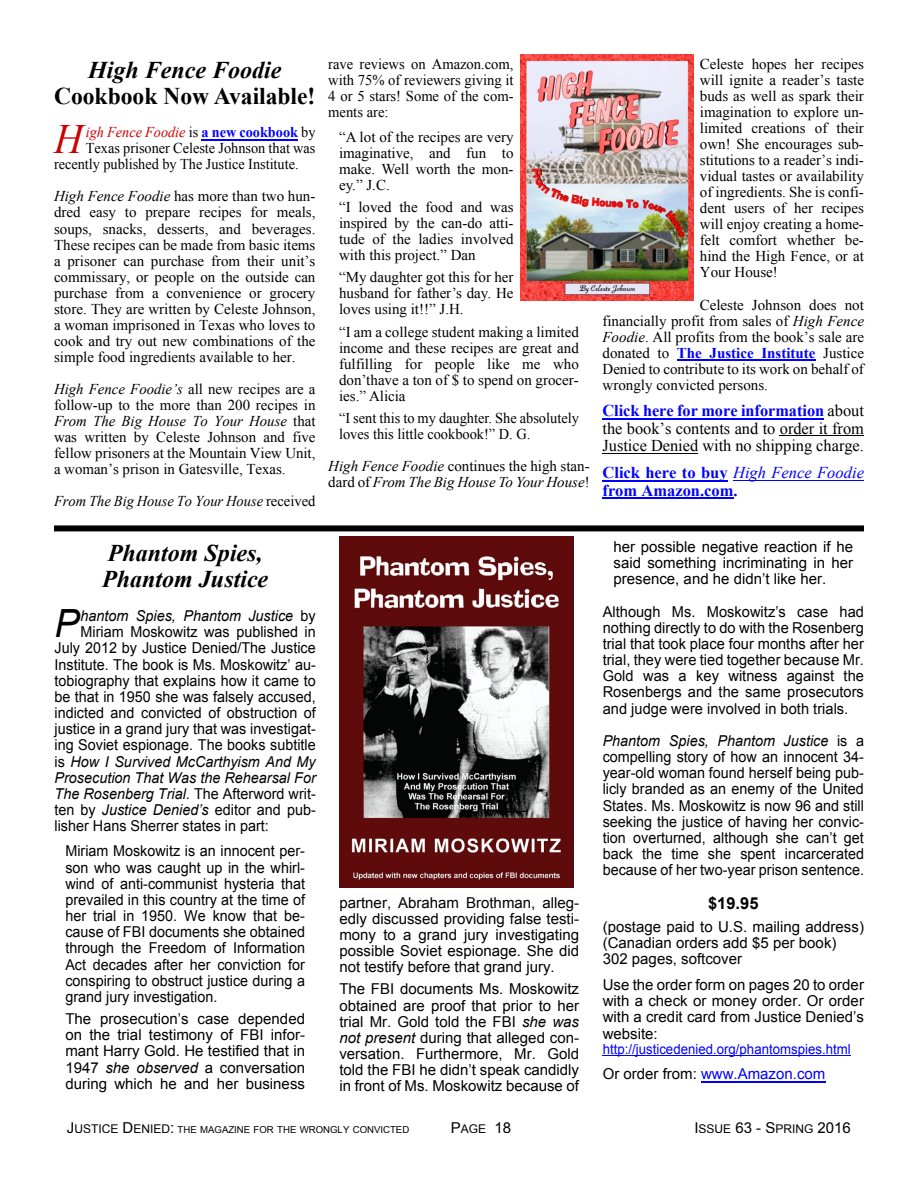
<style>
.page{position:relative;width:918px;height:1188px;background:#fff}
.page>*{position:absolute;margin:0;border:0;box-sizing:border-box;transform-origin:0 0}
.t1{font:italic 41.7px "Times New Roman";color:#c00;scale:.95 1}
.t2{font:italic 38.85px "Arial";color:#000;scale:.96 1}
.t3{font:italic 700 24px/26px "Times New Roman";color:#000}
.t4{font:700 24px "Times New Roman";color:#000}
.t5{font:16.5px/17.7px "Times New Roman";color:#000;text-align:justify}
.t6{font:700 16.5px/17.7px "Times New Roman";color:#00f}
.t7{font:700 16.5px "Arial";color:#000}
.t8{font:15px/16px "Times New Roman";color:#000;text-align:justify}
.t9{font:15px/16.2px "Arial";color:#000;text-align:justify}
.t10{font:15px/16.2px "Arial";color:#000;text-align:justify;scale:.96 1}
.t11{font:italic 15px/16px "Times New Roman";color:#000}
.t12{font:italic 15px "Arial";color:#000;scale:.96 1}
.t13{font:15px "Times New Roman";color:#000;scale:.95 1}
.t14{font:15px/16px "Times New Roman";color:#000;scale:.96 1}
.t15{font:italic 15px "Times New Roman";color:#c00;scale:.95 1}
.t16{font:15px "Arial";color:#00f}
.t17{font:13.95px "Arial";color:#00f;scale:.95 1}
.t18{font:9.6px "Arial";color:#000}
.s1{font-style:normal;color:#000}
.s2{font-weight:700;font-style:normal;color:#00f}
.s3{font-style:italic}
.s4{font-style:normal}
.s5{font-weight:700;color:#00f}
.s6{font-weight:400;font-style:italic}
.s7{color:#00c}
.s8{color:#000}
.s9{font-size:15px}
.s10{font-size:12px}
</style>
<div class="page">
<hr style="left:603px;top:1055px;width:248px;height:1px;background:#00f">
<hr style="left:701px;top:1081px;width:124px;height:1px;background:#00f">
<img style="left:339px;top:537px;width:234px;height:350px">
<div style="left:54px;top:525px;width:810px;height:6px;background:#000"></div>
<hr style="left:201px;top:139px;width:97px;height:1px;background:#00f">
<hr style="left:677px;top:359px;width:139px;height:2px;background:#00f">
<hr style="left:603px;top:418px;width:221px;height:1px;background:#00f">
<hr style="left:780px;top:435px;width:84px;height:1px;background:#000">
<hr style="left:603px;top:453px;width:95px;height:1px;background:#000">
<hr style="left:603px;top:480px;width:125px;height:1px;background:#00f">
<hr style="left:733px;top:480px;width:131px;height:1px;background:#00f">
<hr style="left:603px;top:497px;width:131px;height:2px;background:#00f">
<img style="left:520px;top:54px;width:173px;height:247px">
<h3 class="t3" style="left:88px;top:59px;width:195px">High Fence Foodie</h3>
<h3 class="t4" style="left:54px;top:87px;width:263px">Cookbook Now Available!</h3>
<h1 class="t1" style="left:54px;top:124px;width:32px">H</h1>
<p class="t15" style="left:86px;top:127px;width:243px">igh Fence Foodie <span class="s1">is</span> <span class="s2">a new cookbook</span> <span class="s1">by</span></p>
<p class="t13" style="left:86px;top:143px;width:243px">Texas prisoner Celeste Johnson that was</p>
<p class="t13" style="left:54px;top:159px;width:259px">recently published by The Justice Institute.</p>
<p class="t8" style="left:54px;top:190px;width:263px"><span class="s3">High Fence Foodie</span> has more than two hun&shy;dred easy to prepare recipes for meals, soups, snacks, desserts, and beverages.<br>These recipes can be made from basic items a prisoner can purchase from their unit’s commissary, or people on the outside can purchase from a convenience or grocery store. They are written by Celeste Johnson, a woman imprisoned in Texas who loves to cook and try out new combinations of the simple food ingredients available to her.</p>
<p class="t8" style="left:54px;top:382px;width:263px"><span class="s3">High Fence Foodie’s</span> all new recipes are a follow-up to the more than 200 recipes in <span class="s3">From The Big House To Your House</span> that was written by Celeste Johnson and five fellow prisoners at the Mountain View Unit, a woman’s prison in Gatesville, Texas.</p>
<p class="t11" style="left:54px;top:494px;width:263px">From The Big House To Your House <span class="s4">received</span></p>
<p class="t8" style="left:328px;top:57px;width:187px">rave reviews on Amazon.com, with 75% of reviewers giving it 4 or 5 stars! Some of the com&shy;ments are:</p>
<p class="t8" style="left:339px;top:131px;width:176px">“A lot of the recipes are very imaginative, and fun to make. Well worth the mon&shy;ey.” J.C.</p>
<p class="t8" style="left:339px;top:201px;width:176px">“I loved the food and was inspired by the can-do atti&shy;tude of the ladies involved with this project.” Dan</p>
<p class="t8" style="left:339px;top:271px;width:176px">“My daughter got this for her husband for father’s day. He loves using it!!” J.H.</p>
<p class="t8" style="left:339px;top:325px;width:241px">“I am a college student making a limited income and these recipes are great and fulfilling for people like me who don’thave a ton of $ to spend on grocer&shy;ies.” Alicia</p>
<p class="t14" style="left:339px;top:411px;width:251px">“I sent this to my daughter. She absolutely loves this little cookbook!” D. G.</p>
<p class="t11" style="left:328px;top:459px;width:263px">High Fence Foodie <span class="s4">continues the high stan&shy;dard of</span> From The Big House To Your House<span class="s4">!</span></p>
<h3 class="t3" style="left:102px;top:542px;width:168px">Phantom Spies,<br>Phantom Justice</h3>
<h2 class="t2" style="left:55px;top:609px;width:27px">P</h2>
<p class="t12" style="left:81px;top:610px;width:247px">hantom Spies, Phantom Justice <span class="s4">by</span></p>
<p class="t10" style="left:81px;top:625px;width:247px">Miriam Moskowitz was published in</p>
<p class="t10" style="left:55px;top:641px;width:274px">July 2012 by Justice Denied/The Justice</p>
<p class="t10" style="left:55px;top:658px;width:274px">Institute. The book is Ms. Moskowitz’ au-</p>
<p class="t10" style="left:55px;top:674px;width:274px">tobiography that explains how it came to</p>
<p class="t10" style="left:55px;top:690px;width:274px">be that in 1950 she was falsely accused,</p>
<p class="t10" style="left:55px;top:706px;width:274px">indicted and convicted of obstruction of</p>
<p class="t10" style="left:55px;top:722px;width:274px">justice in a grand jury that was investigat-</p>
<p class="t10" style="left:55px;top:738px;width:274px">ing Soviet espionage. The books subtitle</p>
<p class="t12" style="left:55px;top:756px;width:274px"><span class="s4">is</span> How I Survived McCarthyism And My</p>
<p class="t12" style="left:55px;top:772px;width:274px">Prosecution That Was the Rehearsal For</p>
<p class="t10" style="left:55px;top:787px;width:274px"><span class="s3">The Rosenberg Trial</span>. The Afterword writ-</p>
<p class="t10" style="left:55px;top:803px;width:274px">ten by <span class="s3">Justice Denied’s</span> editor and pub-</p>
<p class="t10" style="left:55px;top:819px;width:225px">lisher Hans Sherrer states in part:</p>
<p class="t10" style="left:65px;top:844px;width:251px">Miriam Moskowitz is an innocent per&shy;son who was caught up in the whirl&shy;wind of anti-communist hysteria that prevailed in this country at the time of her trial in 1950. We know that be&shy;cause of FBI documents she obtained through the Freedom of Information Act decades after her conviction for conspiring to obstruct justice during a grand jury investigation.</p>
<p class="t9" style="left:65px;top:1012px;width:241px">The prosecution’s case depended on the trial testimony of FBI infor&shy;mant Harry Gold. He testified that in 1947 <span class="s3">she observed</span> a conversation during which he and her business</p>
<p class="t9" style="left:339px;top:896px;width:241px">partner, Abraham Brothman, alleg&shy;edly discussed providing false testi&shy;mony to a grand jury investigating possible Soviet espionage. She did not testify before that grand jury.</p>
<p class="t9" style="left:339px;top:982px;width:241px">The FBI documents Ms. Moskowitz obtained are proof that prior to her trial Mr. Gold told the FBI <span class="s3">she was not present</span> during that alleged con&shy;versation. Furthermore, Mr. Gold told the FBI he didn’t speak candidly in front of Ms. Moskowitz because of</p>
<p class="t8" style="left:700px;top:57px;width:166px">Celeste hopes her recipes will ignite a reader’s taste buds as well as spark their imagination to explore un&shy;limited creations of their own! She encourages sub&shy;stitutions to a reader’s indi&shy;vidual tastes or availability of ingredients. She is confi&shy;dent users of her recipes will enjoy creating a home&shy;felt comfort whether be&shy;hind the High Fence, or at Your House!</p>
<p class="t8" style="left:603px;top:298px;width:263px;text-indent:97px">Celeste Johnson does not financially profit from sales of <span class="s3">High Fence Foodie</span>. All profits from the book’s sale are donated to <span class="s5">The Justice Institute</span> Justice Denied to contribute to its work on behalf of wrongly convicted persons.</p>
<p class="t5" style="left:603px;top:403px;width:263px"><span class="s5">Click here for more information</span> about the book’s contents and to order it from Justice Denied with no shipping charge.</p>
<p class="t6" style="left:603px;top:465px;width:263px">Click here to buy <span class="s6">High Fence Foodie </span>from Amazon.com<span class="s7">.</span></p>
<p class="t9" style="left:613px;top:540px;width:241px">her possible negative reaction if he said something incriminating in her presence, and he didn’t like her.</p>
<p class="t9" style="left:603px;top:605px;width:263px">Although Ms. Moskowitz’s case had nothing directly to do with the Rosenberg trial that took place four months after her trial, they were tied together because Mr.<br>Gold was a key witness against the Rosenbergs and the same prosecutors and judge were involved in both trials.</p>
<p class="t10" style="left:603px;top:734px;width:274px"><span class="s3">Phantom Spies, Phantom Justice</span> is a compelling story of how an innocent 34- year-old woman found herself being pub&shy;licly branded as an enemy of the United States. Ms. Moskowitz is now 96 and still seeking the justice of having her convic&shy;tion overturned, although she can’t get back the time she spent incarcerated because of her two-year prison sentence.</p>
<p class="t7" style="left:708px;top:897px;width:52px">$19.95</p>
<p class="t9" style="left:603px;top:920px;width:263px;text-align:left">(postage paid to U.S. mailing address) (Canadian orders add $5 per book)<br>302 pages, softcover</p>
<p class="t9" style="left:603px;top:978px;width:263px">Use the order form on pages 20 to order with a check or money order. Or order with a credit card from Justice Denied’s website:</p>
<p class="t17" style="left:603px;top:1044px;width:263px">http://justicedenied.org/phantomspies.html</p>
<p class="t16" style="left:603px;top:1068px;width:224px"><span class="s8">Or order from:</span> www.Amazon.com</p>
<p class="t18" style="left:67px;top:1126px;width:344px"><span class="s9">J</span><span class="s10">USTICE</span> <span class="s9">D</span><span class="s10">ENIED</span><span class="s9">:</span> THE MAGAZINE FOR THE WRONGLY CONVICTED</p>
<p class="t9" style="left:451px;top:1121px;width:62px">P<span class="s10">AGE</span> 18</p>
<p class="t9" style="left:694px;top:1121px;width:158px">I<span class="s10">SSUE</span> 63 - S<span class="s10">PRING</span> 2016</p>
</div>
